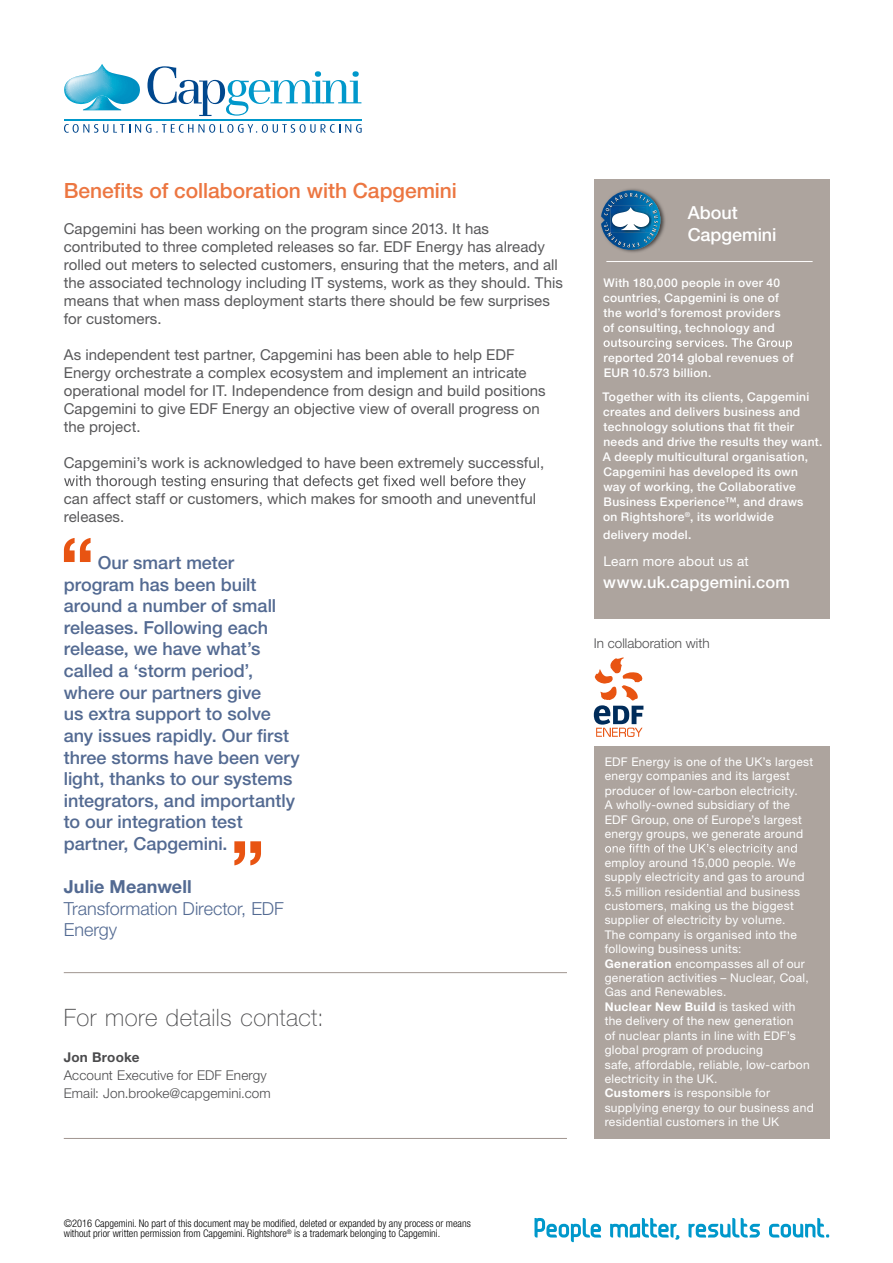
<style>
.page{position:relative;width:893px;height:1263px;background:#fff}
.page>*{position:absolute;margin:0;border:0;box-sizing:border-box;transform-origin:0 0}
.t1{font:700 75px "Helvetica Neue LT Std";color:#e85412}
.t2{font:100 24px "Helvetica Neue LT Std";letter-spacing:.02em;color:#4b4b4d}
.t3{font:500 21px "Helvetica Neue LT Std";color:#ec7641}
.t4{font:500 18px/21.6px "Helvetica Neue LT Std";color:#536a92}
.t5{font:300 18px/21.6px "Helvetica Neue LT Std";letter-spacing:-.005em;color:#536a92}
.t6{font:500 18px/21.6px "Helvetica Neue LT Std";letter-spacing:-.005em;color:#fff}
.t7{font:500 16.5px "Helvetica Neue LT Std";letter-spacing:.015em;color:#fff}
.t8{font:15px/18px "Helvetica Neue LT Std";letter-spacing:.005em;color:#58585a}
.t9{font:300 13.5px/18px "Helvetica Neue LT Std";letter-spacing:.01em;color:#4b4b4d}
.t10{font:13.5px "Helvetica Neue LT Std";letter-spacing:.02em;color:#fff}
.t11{font:12px/14.4px "Helvetica Neue LT Std";letter-spacing:.025em;color:#fff}
.t12{font:500 12px/15px "Helvetica Neue LT Std";letter-spacing:.025em;color:#fff}
.t13{font:300 condensed 10.5px/10.5px "Helvetica Neue LT Std";color:#000}
.s1{font-weight:700}
</style>
<div class="page">
<div style="left:594px;top:180px;width:235px;height:439px;background:#ada49e"></div>
<div style="left:594px;top:746px;width:235px;height:393px;background:#ada49e"></div>
<svg style="left:603px;top:338px;width:189px;height:11px"></svg>
<hr style="left:606px;top:261px;width:207px;height:1px;background:#fff">
<svg style="left:605px;top:844px;width:192px;height:11px"></svg>
<hr style="left:64px;top:972px;width:503px;height:1px;background:#a0958f">
<hr style="left:64px;top:1138px;width:503px;height:1px;background:#a0958f">
<svg style="left:64px;top:475px;width:462px;height:14px"></svg>
<svg style="left:594px;top:657px;width:49px;height:80px"></svg>
<svg style="left:534px;top:1218px;width:67px;height:24px"></svg>
<svg style="left:610px;top:1218px;width:69px;height:22px"></svg>
<svg style="left:769px;top:1218px;width:60px;height:19px"></svg>
<svg style="left:688px;top:1218px;width:72px;height:19px"></svg>
<img style="left:622px;top:189px;width:43px;height:64px">
<svg style="left:601px;top:190px;width:59px;height:60px;background:#5586a8"></svg>
<svg style="left:64px;top:64px;width:76px;height:46px"></svg>
<svg style="left:147px;top:66px;width:214px;height:50px"></svg>
<svg style="left:64px;top:124px;width:298px;height:9px"></svg>
<hr style="left:64px;top:119px;width:297px;height:2px;background:#0098cb">
<p class="t3" style="left:64px;top:178px;width:395px">Benefits of collaboration with Capgemini</p>
<p class="t8" style="left:64px;top:219px;width:501px">Capgemini has been working on the program since 2013. It has contributed to three completed releases so far. EDF Energy has already rolled out meters to selected customers, ensuring that the meters, and all the associated technology including IT systems, work as they should. This means that when mass deployment starts there should be few surprises for customers.</p>
<p class="t8" style="left:64px;top:345px;width:483px">As independent test partner, Capgemini has been able to help EDF Energy orchestrate a complex ecosystem and implement an intricate operational model for IT. Independence from design and build positions Capgemini to give EDF Energy an objective view of overall progress on the project.</p>
<p class="t8" style="left:64px;top:453px;width:482px">Capgemini’s work is acknowledged to have been extremely successful,</p>
<p class="t8" style="left:64px;top:489px;width:474px">can affect staff or customers, which makes for smooth and uneventful releases.</p>
<p class="t1" style="left:60px;top:518px;width:36px">“</p>
<p class="t4" style="left:64px;top:552px;width:238px;text-indent:34px">Our smart meter program has been built around a number of small releases. Following each release, we have what’s called a ‘storm period’, where our partners give<br>us extra support to solve any issues rapidly. Our first three storms have been very light, thanks to our systems integrators, and importantly to our integration test partner, Capgemini.</p>
<p class="t5" style="left:64px;top:875px;width:221px"><span class="s1">Julie Meanwell<br></span>Transformation Director, EDF<br>Energy</p>
<p class="t1" style="left:265px;top:885px;width:36px;rotate:-180deg">“</p>
<p class="t2" style="left:64px;top:1004px;width:262px">For more details contact:</p>
<p class="t9" style="left:64px;top:1048px;width:209px"><span class="s1">Jon Brooke<br></span>Account Executive for EDF Energy<br>Email: Jon.brooke@capgemini.com</p>
<p class="t6" style="left:688px;top:202px;width:90px">About<br>Capgemini</p>
<p class="t12" style="left:603px;top:275px;width:179px">With 180,000 people in over 40 countries, Capgemini is one of the world’s foremost providers of consulting, technology and</p>
<p class="t12" style="left:603px;top:350px;width:192px">reported 2014 global revenues of<br>EUR 10.573 billion.</p>
<p class="t12" style="left:602px;top:389px;width:221px">Together with its clients, Capgemini creates and delivers business and technology solutions that fit their needs and drive the results they want.<br>A deeply multicultural organisation, Capgemini has developed its own way of working, the Collaborative Business Experience™, and draws<br>on Rightshore<sup>®</sup>, its worldwide</p>
<p class="t12" style="left:603px;top:527px;width:90px">delivery model.</p>
<p class="t10" style="left:603px;top:553px;width:147px">Learn more about us at</p>
<p class="t7" style="left:603px;top:572px;width:188px">www.uk.capgemini.com</p>
<p class="t9" style="left:594px;top:634px;width:117px">In collaboration with</p>
<p class="t11" style="left:605px;top:754px;width:210px">EDF Energy is one of the UK’s largest energy companies and its largest producer of low-carbon electricity.<br>A wholly-owned subsidiary of the EDF Group, one of Europe’s largest energy groups, we generate around</p>
<p class="t11" style="left:605px;top:855px;width:211px">employ around 15,000 people. We supply electricity and gas to around<br>5.5 million residential and business customers, making us the biggest supplier of electricity by volume.<br>The company is organised into the following business units:<br><span class="s1">Generation</span> encompasses all of our generation activities – Nuclear, Coal,<br>Gas and Renewables.<br><span class="s1">Nuclear New Build</span> is tasked with the delivery of the new generation<br>of nuclear plants in line with EDF’s global program of producing<br>safe, affordable, reliable, low-carbon electricity in the UK.<br><span class="s1">Customers</span> is responsible for supplying energy to our business and residential customers in the UK</p>
<p class="t13" style="left:64px;top:1218px;width:408px">©2016 Capgemini. No part of this document may be modified, deleted or expanded by any process or means without prior written permission from Capgemini. Rightshore<sup>®</sup> is a trademark belonging to Capgemini.</p>
</div>
